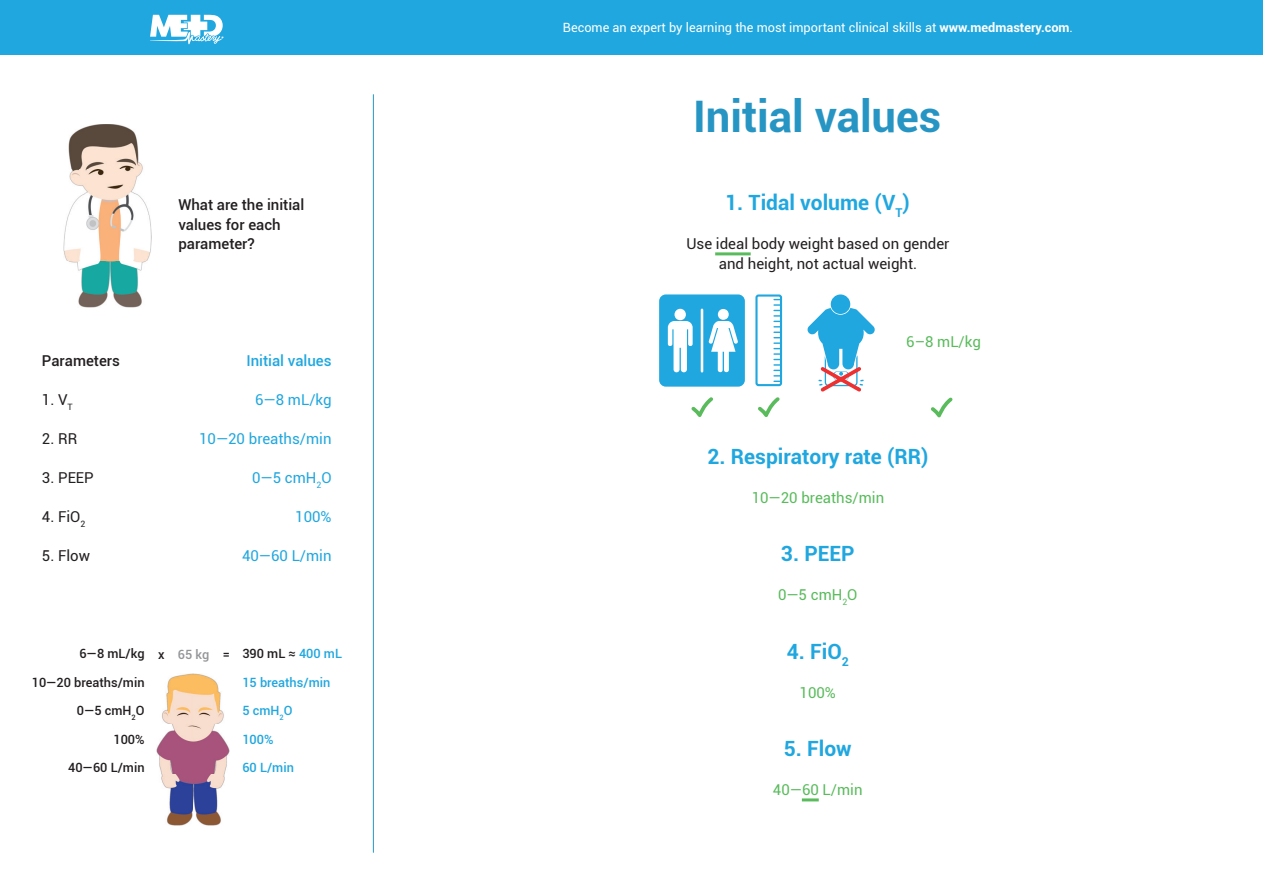
<style>
.page{position:relative;width:1263px;height:893px;background:#fff}
.page>*{position:absolute;margin:0;border:0;box-sizing:border-box;transform-origin:0 0}
.t1{font:700 43.5px "Roboto";color:#2795c3}
.t2{font:700 21px "Roboto";color:#20a7df}
.t3{font:15px/19.5px "Roboto";color:#231f20;text-align:center}
.t4{font:500 15px/19.5px "Roboto";color:#231f20}
.t5{font:15px "Roboto";color:#20a7df}
.t6{font:15px "Roboto";color:#59bb5c}
.t7{font:500 15px "Roboto";color:#20a7df}
.t8{font:12.75px "Roboto";color:#fff}
.t9{font:500 12.75px "Roboto";color:#231f20}
.t10{font:500 12.75px "Roboto";color:#20a7df}
.t11{font:500 12.75px "Roboto";color:#939598}
.s1{color:#20a7df}
.s2{font-weight:700}
</style>
<div class="page">
<div style="left:0;top:0;width:1263px;height:54px;background:#20a7df"></div>
<svg style="left:150px;top:15px;width:74px;height:29px"></svg>
<hr style="left:373px;top:95px;width:1px;height:757px;background:#2795c3">
<img style="left:64px;top:124px;width:88px;height:184px">
<div style="left:755px;top:294px;width:27px;height:92px;border:2px solid #20a7df;border-radius:2px"></div>
<svg style="left:774px;top:299px;width:7px;height:83px"></svg>
<hr style="left:715px;top:252px;width:36px;height:3px;background:#59bb5c">
<div style="left:831px;top:294px;width:19px;height:20px;background:#20a7df;border-radius:50%"></div>
<svg style="left:691px;top:397px;width:22px;height:20px"></svg>
<svg style="left:758px;top:397px;width:22px;height:20px"></svg>
<svg style="left:807px;top:308px;width:68px;height:84px"></svg>
<svg style="left:931px;top:397px;width:22px;height:21px"></svg>
<hr style="left:802px;top:798px;width:17px;height:3px;background:#59bb5c">
<img style="left:157px;top:673px;width:72px;height:152px">
<div style="left:659px;top:294px;width:86px;height:93px;background:#20a7df;border-radius:7px"></div>
<svg style="left:668px;top:309px;width:25px;height:63px"></svg>
<svg style="left:709px;top:309px;width:29px;height:63px"></svg>
<hr style="left:701px;top:310px;width:2px;height:61px;background:#fff">
<p class="t4" style="left:42px;top:350px;width:79px">Parameters</p>
<p class="t3" style="left:42px;top:389px;width:32px">1. V<sub>T</sub></p>
<p class="t3" style="left:42px;top:428px;width:37px">2. RR</p>
<p class="t3" style="left:42px;top:467px;width:53px">3. PEEP</p>
<p class="t3" style="left:42px;top:506px;width:45px">4. FiO<sub>2</sub></p>
<p class="t3" style="left:42px;top:545px;width:50px">5. Flow</p>
<p class="t4" style="left:178px;top:194px;width:127px">What are the initial values for each parameter?</p>
<p class="t7" style="left:246px;top:350px;width:87px">Initial values</p>
<p class="t5" style="left:255px;top:389px;width:78px">6—8 mL/kg</p>
<p class="t5" style="left:199px;top:428px;width:134px">10—20 breaths/min</p>
<p class="t5" style="left:252px;top:467px;width:81px">0—5 cmH<sub>2</sub>O</p>
<p class="t5" style="left:295px;top:506px;width:38px">100%</p>
<p class="t5" style="left:242px;top:545px;width:91px">40—60 L/min</p>
<p class="t9" style="left:79px;top:645px;width:67px">6—8 mL/kg</p>
<p class="t11" style="left:178px;top:645px;width:33px">65 kg</p>
<p class="t9" style="left:32px;top:673px;width:114px">10—20 breaths/min</p>
<p class="t9" style="left:77px;top:702px;width:69px">0—5 cmH<sub>2</sub>O</p>
<p class="t9" style="left:113px;top:730px;width:33px">100%</p>
<p class="t9" style="left:68px;top:759px;width:78px">40—60 L/min</p>
<p class="t9" style="left:158px;top:645px;width:8px">x</p>
<p class="t9" style="left:223px;top:645px;width:121px">= 390 mL ≈ <span class="s1">400 mL</span></p>
<p class="t10" style="left:242px;top:673px;width:89px">15 breaths/min</p>
<p class="t10" style="left:242px;top:702px;width:52px">5 cmH<sub>2</sub>O</p>
<p class="t10" style="left:242px;top:730px;width:33px">100%</p>
<p class="t10" style="left:242px;top:759px;width:53px">60 L/min</p>
<p class="t8" style="left:563px;top:18px;width:512px">Become an expert by learning the most important clinical skills at <span class="s2">www.medmastery.com</span>.</p>
<h1 class="t1" style="left:693px;top:86px;width:250px">Initial values</h1>
<h2 class="t2" style="left:725px;top:188px;width:186px">1. Tidal volume (V<sub>T</sub>)</h2>
<p class="t3" style="left:686px;top:233px;width:265px">Use ideal body weight based on gender and height, not actual weight.</p>
<p class="t6" style="left:906px;top:331px;width:76px">6 –8 mL/kg</p>
<h2 class="t2" style="left:707px;top:441px;width:222px">2. Respiratory rate (RR)</h2>
<p class="t6" style="left:752px;top:487px;width:134px">10—20 breaths/min</p>
<h2 class="t2" style="left:781px;top:539px;width:75px">3. PEEP</h2>
<p class="t6" style="left:778px;top:584px;width:81px">0—5 cmH<sub>2</sub>O</p>
<h2 class="t2" style="left:787px;top:636px;width:64px">4. FiO<sub>2</sub></h2>
<p class="t6" style="left:799px;top:682px;width:38px">100%</p>
<h2 class="t2" style="left:784px;top:734px;width:69px">5. Flow</h2>
<p class="t6" style="left:773px;top:779px;width:91px">40—60 L/min</p>
</div>
